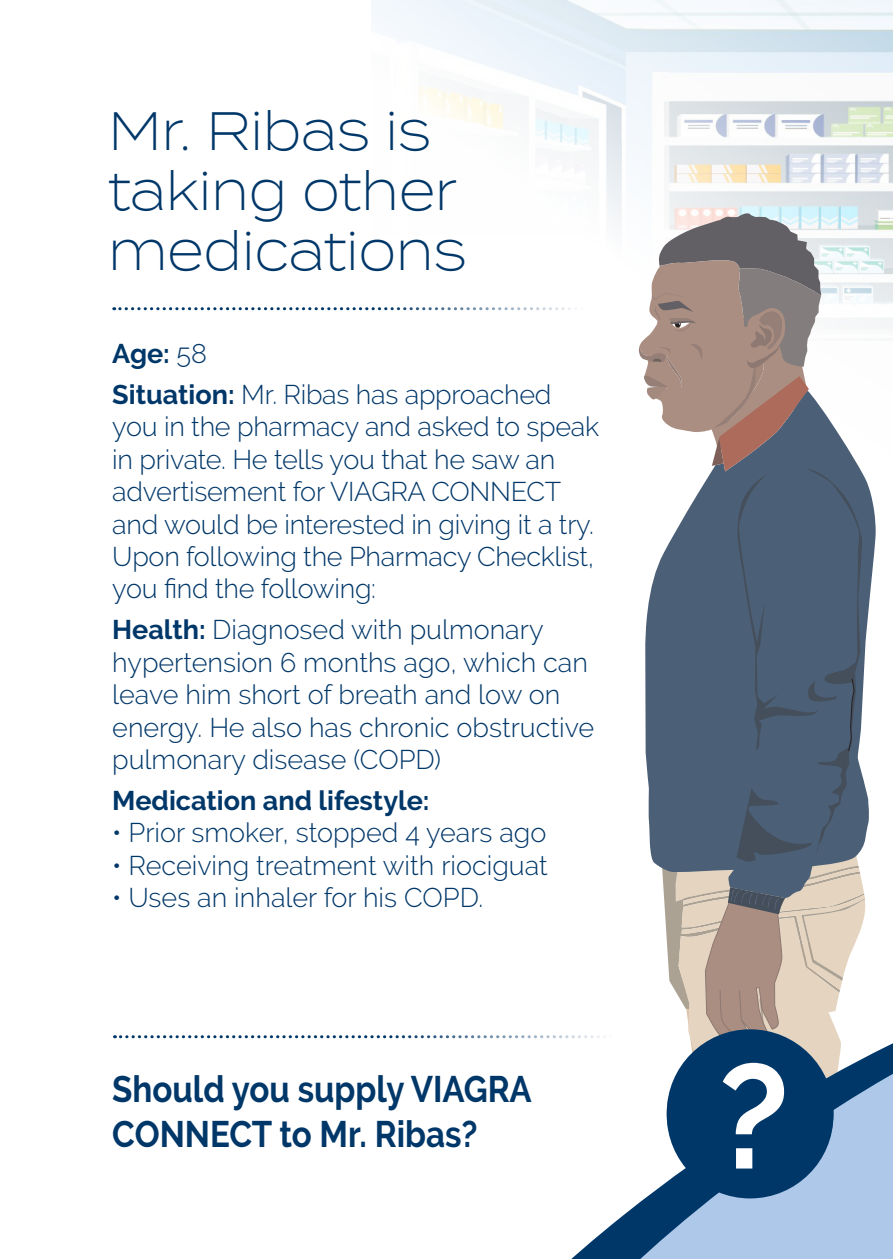
<style>
.page{position:relative;width:893px;height:1259px;background:#fff}
.page>*{position:absolute;margin:0;border:0;box-sizing:border-box;transform-origin:0 0}
.t1{font:700 147px "Raleway";color:#fff}
.t2{font:700 138.9px "Raleway";color:#fff}
.Heading{font:300 54px/60px "Termina";letter-spacing:-.01em;color:#003769;scale:.9 1}
.t3{font:700 36.9px/45px "Raleway";color:#003769;scale:.9 1}
.Subhead{font:300 27px/32.4px "Raleway";letter-spacing:-.01em;color:#003769}
.Bullet{font:300 27px "Raleway";color:#003769}
.Subhead-2{font:700 27px "Raleway";color:#003769}
.s1{font-weight:300}
.s2{font-weight:700}
</style>
<div class="page">
<img style="left:372px;top:0;width:521px;height:351px">
<svg style="left:639px;top:213px;width:232px;height:734px"></svg>
<svg style="left:114px;top:307px;width:495px;height:3px"></svg>
<svg style="left:114px;top:1035px;width:310px;height:3px"></svg>
<svg style="left:427px;top:947px;width:427px;height:92px"></svg>
<svg style="left:492px;top:963px;width:401px;height:296px"></svg>
<div style="left:667px;top:1031px;width:166px;height:167px;background:#003769;border-radius:50%"></div>
<p class="Heading" style="left:108px;top:98px;width:400px">Mr. Ribas is taking other medications</p>
<p class="Subhead-2" style="left:112px;top:338px;width:96px">Age: <span class="s1">58</span></p>
<p class="Subhead" style="left:112px;top:378px;width:488px"><span class="s2">Situation:</span> Mr. Ribas has approached you in the pharmacy and asked to speak in private. He tells you that he saw an advertisement for VIAGRA CONNECT and would be interested in giving it a try.<br>Upon following the Pharmacy Checklist, you find the following:</p>
<p class="Subhead" style="left:112px;top:613px;width:483px"><span class="s2">Health:</span> Diagnosed with pulmonary hypertension 6 months ago, which can leave him short of breath and low on energy. He also has chronic obstructive pulmonary disease (COPD)</p>
<p class="Subhead-2" style="left:112px;top:785px;width:319px">Medication and lifestyle:</p>
<p class="Bullet" style="left:112px;top:817px;width:436px">• Prior smoker, stopped 4 years ago</p>
<p class="Bullet" style="left:112px;top:849px;width:437px">• Receiving treatment with riociguat</p>
<p class="Bullet" style="left:112px;top:882px;width:372px">• Uses an inhaler for his COPD.</p>
<p class="t3" style="left:112px;top:1067px;width:467px">Should you supply VIAGRA<br>CONNECT to Mr. Ribas?</p>
<p class="t1" style="left:718px;top:1032px;width:73px">?</p>
<p class="t2" style="left:712px;top:1052px;width:69px">?</p>
</div>
